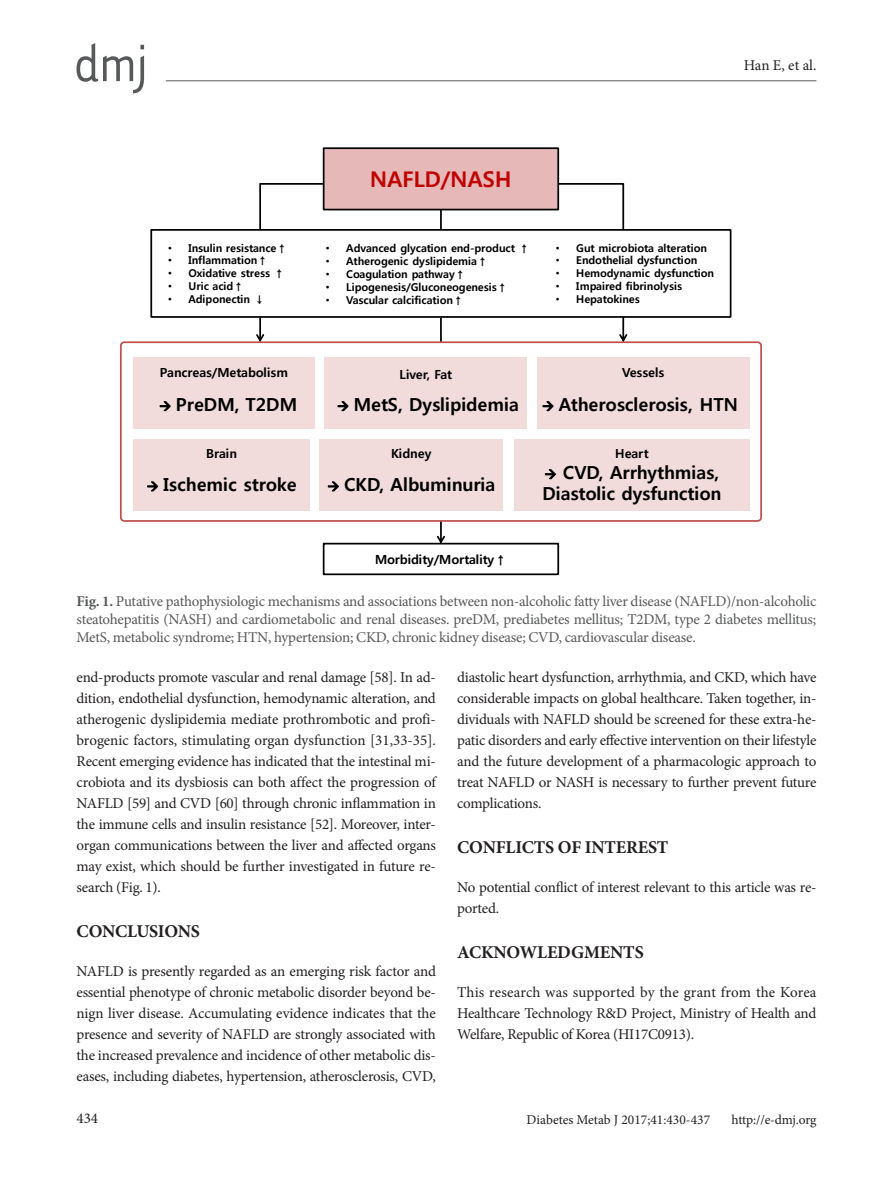
<style>
.page{position:relative;width:893px;height:1191px;background:#fff}
.page>*{position:absolute;margin:0;border:0;box-sizing:border-box;transform-origin:0 0}
.t1{font:700 21.6px "Malgun Gothic";color:#c00000}
.t2{font:700 18px/21.6px "Malgun Gothic";color:#000}
.소제목1{font:700 18px "Minion Pro";letter-spacing:-.01em;color:#231f20}
.본문_0{font:15px/21px "Minion Pro";letter-spacing:-.015em;color:#231f20;text-align:justify}
.표제목그림{font:15px/18px "Minion Pro";letter-spacing:-.015em;color:#57585a;text-align:justify}
.t3{font:13.5px "Minion Pro";color:#231f20}
.t4{font:13.5px "Minion Pro";letter-spacing:-.02em;color:#231f20}
.t5{font:700 12.6px "Malgun Gothic";color:#000}
.t6{font:700 10.8px "Malgun Gothic";color:#000}
.s1{font-family:"Arial";font-weight:400}
.s2{font-weight:700}
</style>
<div class="page">
<hr style="left:166px;top:80px;width:650px;height:1px;background:#57585a">
<svg style="left:77px;top:43px;width:67px;height:50px"></svg>
<svg style="left:437px;top:210px;width:8px;height:333px"></svg>
<div style="left:120px;top:341px;width:642px;height:181px;background:#fff;border:2px solid #c0504d;border-radius:3px"></div>
<div style="left:134px;top:439px;width:176px;height:71px;background:#f2dcdb"></div>
<svg style="left:256px;top:183px;width:69px;height:159px"></svg>
<svg style="left:558px;top:183px;width:69px;height:159px"></svg>
<div style="left:324px;top:148px;width:234px;height:62px;background:#e6b9b8"></div>
<div style="left:323px;top:147px;width:236px;height:63px;border:2px solid #000"></div>
<div style="left:134px;top:357px;width:181px;height:72px;background:#f2dcdb"></div>
<div style="left:324px;top:357px;width:203px;height:72px;background:#f2dcdb"></div>
<div style="left:537px;top:357px;width:213px;height:72px;background:#f2dcdb"></div>
<div style="left:514px;top:439px;width:236px;height:71px;background:#f2dcdb"></div>
<svg style="left:545px;top:469px;width:11px;height:10px"></svg>
<div style="left:319px;top:439px;width:184px;height:71px;background:#f2dcdb"></div>
<div style="left:323px;top:543px;width:236px;height:32px;border:2px solid #000"></div>
<div style="left:549px;top:230px;width:181px;height:87px;background:#fff"></div>
<div style="left:162px;top:230px;width:178px;height:87px;background:#fff"></div>
<div style="left:319px;top:230px;width:217px;height:87px;background:#fff"></div>
<div style="left:150px;top:229px;width:581px;height:89px;border:2px solid #000"></div>
<svg style="left:328px;top:481px;width:11px;height:10px"></svg>
<svg style="left:147px;top:481px;width:11px;height:10px"></svg>
<svg style="left:160px;top:401px;width:11px;height:10px"></svg>
<svg style="left:543px;top:401px;width:11px;height:10px"></svg>
<svg style="left:338px;top:401px;width:11px;height:10px"></svg>
<p class="본문_0" style="left:744px;top:55px;width:74px">Han E, et al.</p>
<p class="t6" style="left:168px;top:241px;width:121px"><span class="s1">•</span> Insulin resistance↑</p>
<p class="t6" style="left:168px;top:254px;width:102px"><span class="s1">•</span> Inflammation↑</p>
<p class="t6" style="left:168px;top:267px;width:118px"><span class="s1">•</span> Oxidative stress ↑</p>
<p class="t6" style="left:168px;top:280px;width:78px"><span class="s1">•</span> Uric acid↑</p>
<p class="t6" style="left:168px;top:293px;width:99px"><span class="s1">•</span> Adiponectin ↓</p>
<p class="t1" style="left:370px;top:166px;width:143px">NAFLD/NASH</p>
<p class="t6" style="left:326px;top:241px;width:205px"><span class="s1">•</span> Advanced glycation end-product ↑</p>
<p class="t6" style="left:326px;top:254px;width:164px"><span class="s1">•</span> Atherogenic dyslipidemia↑</p>
<p class="t6" style="left:326px;top:267px;width:141px"><span class="s1">•</span> Coagulation pathway↑</p>
<p class="t6" style="left:326px;top:280px;width:183px"><span class="s1">•</span> Lipogenesis/Gluconeogenesis↑</p>
<p class="t6" style="left:326px;top:293px;width:139px"><span class="s1">•</span> Vascular calcification↑</p>
<p class="t6" style="left:556px;top:241px;width:153px"><span class="s1">•</span> Gut microbiota alteration</p>
<p class="t6" style="left:556px;top:254px;width:143px"><span class="s1">•</span> Endothelial dysfunction</p>
<p class="t6" style="left:556px;top:267px;width:160px"><span class="s1">•</span> Hemodynamic dysfunction</p>
<p class="t6" style="left:556px;top:280px;width:128px"><span class="s1">•</span> Impaired fibrinolysis</p>
<p class="t6" style="left:556px;top:293px;width:85px"><span class="s1">•</span> Hepatokines</p>
<p class="t5" style="left:160px;top:364px;width:129px">Pancreas/Metabolism</p>
<p class="t5" style="left:399px;top:367px;width:54px">Liver, Fat</p>
<p class="t5" style="left:622px;top:364px;width:44px">Vessels</p>
<p class="t2" style="left:159px;top:393px;width:139px">→ PreDM, T2DM</p>
<p class="t2" style="left:337px;top:393px;width:183px">→ MetS, Dyslipidemia</p>
<p class="t2" style="left:542px;top:393px;width:198px">→ Atherosclerosis, HTN</p>
<p class="t5" style="left:206px;top:446px;width:32px">Brain</p>
<p class="t5" style="left:391px;top:446px;width:42px">Kidney</p>
<p class="t2" style="left:147px;top:474px;width:152px">→ Ischemic stroke</p>
<p class="t2" style="left:327px;top:474px;width:169px">→ CKD, Albuminuria</p>
<p class="t5" style="left:375px;top:552px;width:133px">Morbidity/Mortality↑</p>
<p class="t5" style="left:615px;top:446px;width:35px">Heart</p>
<p class="t2" style="left:542px;top:461px;width:180px">→ CVD, Arrhythmias,<br>Diastolic dysfunction</p>
<p class="표제목그림" style="left:77px;top:592px;width:741px"><span class="s2">Fig. 1.</span> Putative pathophysiologic mechanisms and associations between non-alcoholic fatty liver disease (NAFLD)/non-alcoholic steatohepatitis (NASH) and cardiometabolic and renal diseases. preDM, prediabetes mellitus; T2DM, type 2 diabetes mellitus; MetS, metabolic syndrome; HTN, hypertension; CKD, chronic kidney disease; CVD, cardiovascular disease.</p>
<p class="본문_0" style="left:77px;top:667px;width:361px">end-products promote vascular and renal damage [58]. In ad&shy;dition, endothelial dysfunction, hemodynamic alteration, and atherogenic dyslipidemia mediate prothrombotic and profi&shy;brogenic factors, stimulating organ dysfunction [31,33-35].<br>Recent emerging evidence has indicated that the intestinal mi&shy;crobiota and its dysbiosis can both affect the progression of NAFLD [59] and CVD [60] through chronic inflammation in the immune cells and insulin resistance [52]. Moreover, inter&shy;organ communications between the liver and affected organs may exist, which should be further investigated in future re&shy;search (Fig. 1).</p>
<p class="소제목1" style="left:77px;top:918px;width:125px">CONCLUSIONS</p>
<p class="본문_0" style="left:77px;top:961px;width:361px">NAFLD is presently regarded as an emerging risk factor and essential phenotype of chronic metabolic disorder beyond be&shy;nign liver disease. Accumulating evidence indicates that the presence and severity of NAFLD are strongly associated with the increased prevalence and incidence of other metabolic dis&shy;eases, including diabetes, hypertension, atherosclerosis, CVD,</p>
<p class="본문_0" style="left:457px;top:667px;width:361px">diastolic heart dysfunction, arrhythmia, and CKD, which have considerable impacts on global healthcare. Taken together, in&shy;dividuals with NAFLD should be screened for these extra-he&shy;patic disorders and early effective intervention on their lifestyle and the future development of a pharmacologic approach to treat NAFLD or NASH is necessary to further prevent future complications.</p>
<p class="소제목1" style="left:457px;top:834px;width:213px">CONFLICTS OF INTEREST</p>
<p class="본문_0" style="left:457px;top:877px;width:361px">No potential conflict of interest relevant to this article was re&shy;ported.</p>
<p class="소제목1" style="left:457px;top:939px;width:188px">ACKNOWLEDGMENTS</p>
<p class="본문_0" style="left:457px;top:982px;width:361px">This research was supported by the grant from the Korea Healthcare Technology R&amp;D Project, Ministry of Health and Welfare, Republic of Korea (HI17C0913).</p>
<p class="본문_0" style="left:77px;top:1107px;width:23px">434</p>
<p class="t3" style="left:527px;top:1110px;width:185px">Diabetes Metab J 2017;41:430-437</p>
<p class="t4" style="left:732px;top:1110px;width:86px">http://e-dmj.org</p>
</div>
